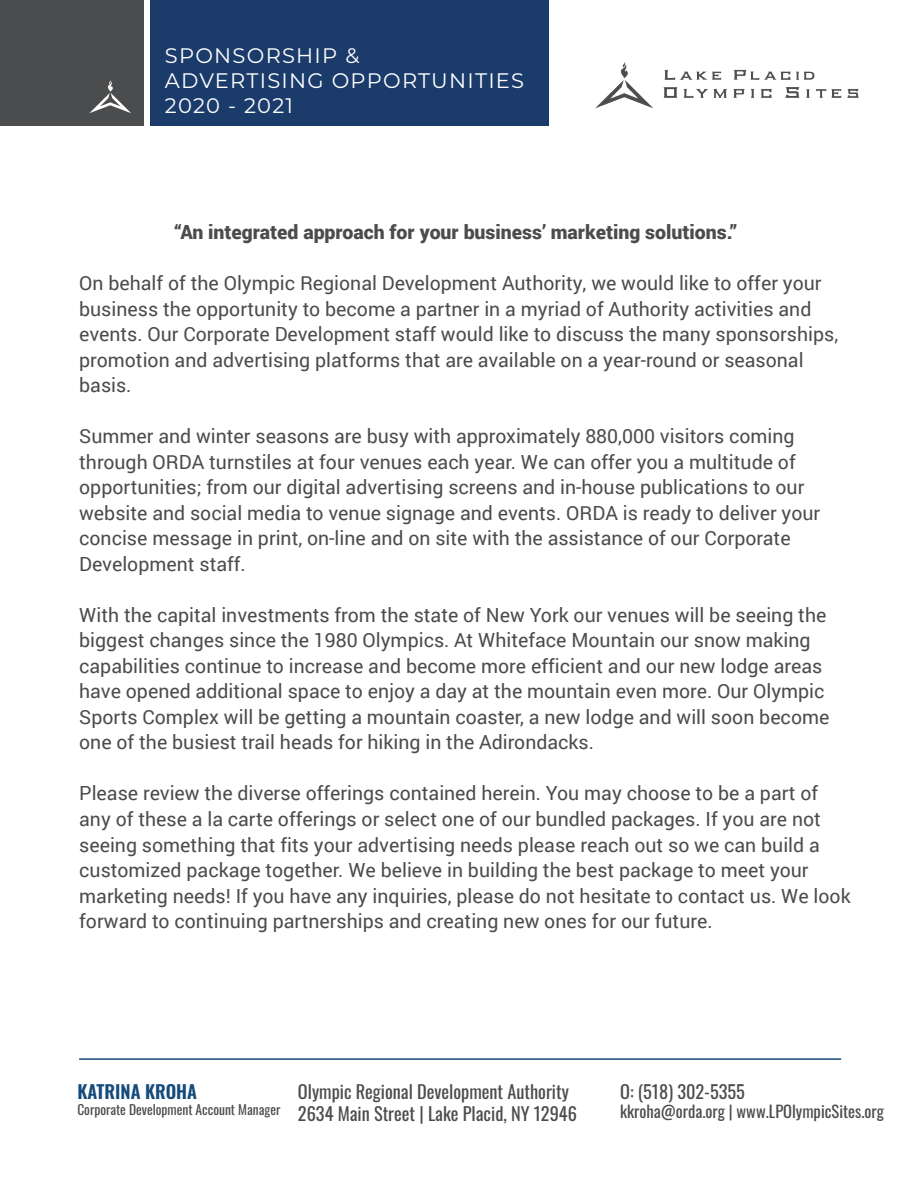
<style>
.page{position:relative;width:918px;height:1188px;background:#fff}
.page>*{position:absolute;margin:0;border:0;box-sizing:border-box;transform-origin:0 0}
.t1{font:21px/25.2px "Montserrat";letter-spacing:.06em;color:#fff}
.t2{font:19.5px/25.5px "Roboto";color:#4b4c4d}
.t3{font:900 19.5px "Roboto";color:#4b4c4d}
.t4{font:18.3px/21.9px "Oswald";color:#4b4c4d}
.t5{font:600 18.3px "Oswald";color:#144a7c}
.t6{font:16.5px "Oswald";color:#4b4c4d}
.t7{font:13.5px "Oswald";color:#4b4c4d}
</style>
<div class="page">
<div style="left:150px;top:0;width:399px;height:126px;background:#1b3c6b"></div>
<div style="left:0;top:0;width:143px;height:126px;background:#4b4c4d"></div>
<svg style="left:89px;top:80px;width:42px;height:33px"></svg>
<hr style="left:79px;top:1058px;width:762px;height:2px;background:#144a7c">
<img style="left:595px;top:62px;width:264px;height:47px">
<p class="t1" style="left:165px;top:42px;width:361px">SPONSORSHIP &amp;<br>ADVERTISING OPPORTUNITIES<br>2020 - 2021</p>
<p class="t3" style="left:175px;top:219px;width:564px">“An integrated approach for your business’ marketing solutions.”</p>
<p class="t2" style="left:79px;top:270px;width:761px">On behalf of the Olympic Regional Development Authority, we would like to offer your business the opportunity to become a partner in a myriad of Authority activities and events. Our Corporate Development staff would like to discuss the many sponsorships, promotion and advertising platforms that are available on a year-round or seasonal basis.</p>
<p class="t2" style="left:79px;top:423px;width:743px">Summer and winter seasons are busy with approximately 880,000 visitors coming through ORDA turnstiles at four venues each year. We can offer you a multitude of opportunities; from our digital advertising screens and in-house publications to our website and social media to venue signage and events. ORDA is ready to deliver your concise message in print, on-line and on site with the assistance of our Corporate Development staff.</p>
<p class="t2" style="left:79px;top:602px;width:752px">With the capital investments from the state of New York our venues will be seeing the biggest changes since the 1980 Olympics. At Whiteface Mountain our snow making capabilities continue to increase and become more efficient and our new lodge areas have opened additional space to enjoy a day at the mountain even more. Our Olympic Sports Complex will be getting a mountain coaster, a new lodge and will soon become one of the busiest trail heads for hiking in the Adirondacks.</p>
<p class="t2" style="left:79px;top:780px;width:773px">Please review the diverse offerings contained herein. You may choose to be a part of any of these a la carte offerings or select one of our bundled packages. If you are not seeing something that fits your advertising needs please reach out so we can build a customized package together. We believe in building the best package to meet your marketing needs! If you have any inquiries, please do not hesitate to contact us. We look forward to continuing partnerships and creating new ones for our future.</p>
<p class="t5" style="left:77px;top:1082px;width:121px">KATRINA KROHA</p>
<p class="t7" style="left:77px;top:1097px;width:205px">Corporate Development Account Manager</p>
<p class="t4" style="left:298px;top:1079px;width:280px">Olympic Regional Development Authority<br>2634 Main Street | Lake Placid, NY 12946</p>
<p class="t4" style="left:620px;top:1078px;width:126px">O: (518) 302-5355</p>
<p class="t6" style="left:620px;top:1097px;width:265px">kkroha@orda.org | www.LPOlympicSites.org</p>
</div>
